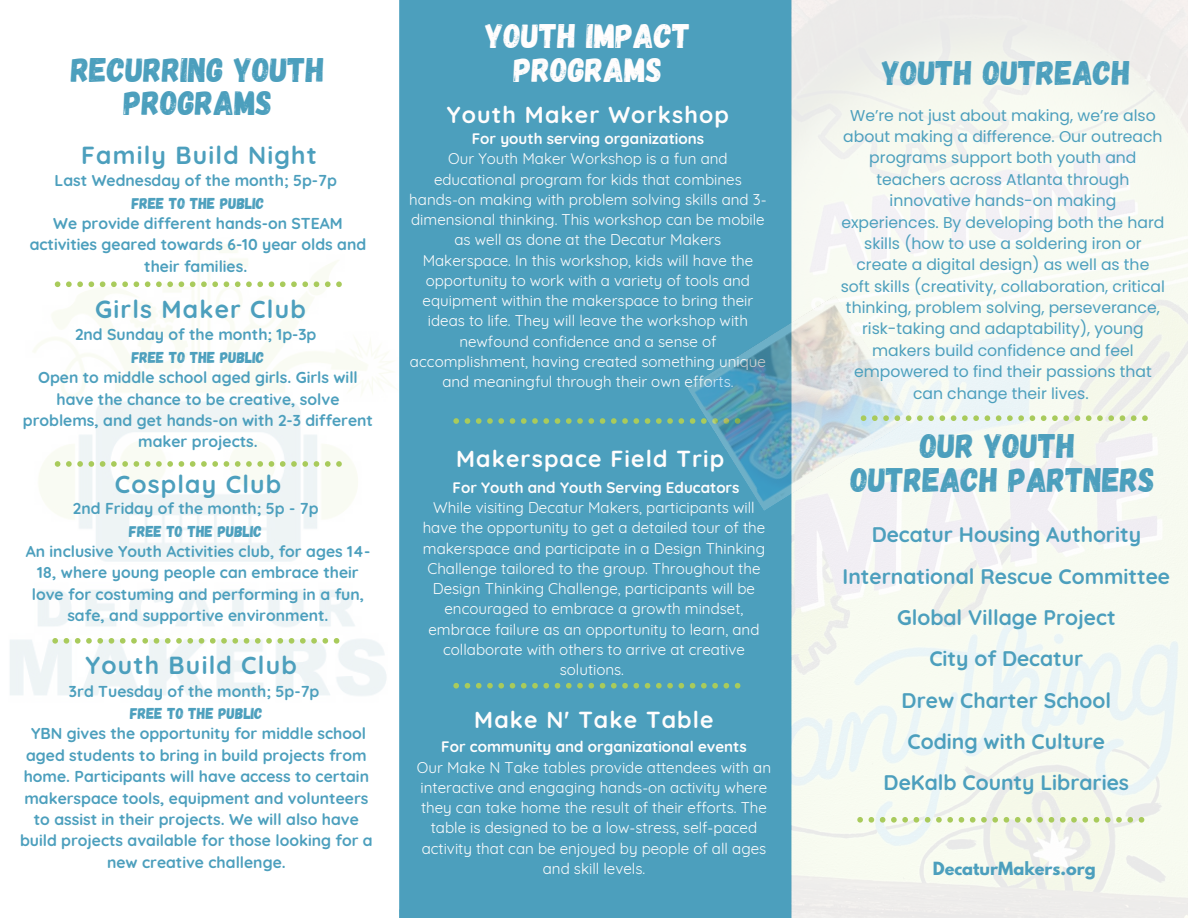
<style>
.page{position:relative;width:1188px;height:918px;background:#fff}
.page>*{position:absolute;margin:0;border:0;box-sizing:border-box;transform-origin:0 0}
.t1{font:34.05px/33.8px "Gagalin";color:#4c9fbd;text-align:center}
.t2{font:34.05px/33.8px "Gagalin";color:#fffdfd;text-align:center}
.t3{font:700 24.6px "Quicksand";letter-spacing:.05em;color:#4c9fbd}
.t4{font:700 23.1px "Quicksand";letter-spacing:.05em;color:#fffdfd}
.t5{font:700 21px/41.2px "Quicksand";color:#4c9fbd;text-align:center}
.t6{font:700 16.05px "League Spartan";color:#4c9fbd}
.t7{font:700 15.75px/21.3px "Quicksand";color:#4c9fbd;text-align:center}
.t8{font:15.75px "Gagalin";color:#4c9fbd}
.t9{font:15.6px/21.3px "Poppins";color:#4c9fbd;text-align:center}
.t10{font:15.15px/20.2px "Quicksand";color:#fffdfd;text-align:center}
.t11{font:700 15.15px "Quicksand";color:#fffdfd}
</style>
<div class="page">
<div style="left:399px;top:0;width:393px;height:918px;background:#4c9fbd"></div>
<svg style="left:453px;top:418px;width:234px;height:6px"></svg>
<svg style="left:453px;top:683px;width:287px;height:6px;background:#6eaf98"></svg>
<img style="left:687px;top:295px;width:225px;height:216px">
<svg style="left:55px;top:281px;width:287px;height:6px"></svg>
<svg style="left:55px;top:461px;width:287px;height:6px"></svg>
<svg style="left:52px;top:638px;width:287px;height:6px"></svg>
<svg style="left:861px;top:415px;width:287px;height:6px;background:#d1e3b9"></svg>
<svg style="left:857px;top:817px;width:287px;height:6px"></svg>
<h1 class="t1" style="left:71px;top:51px;width:255px">RECURRING YOUTH<br>PROGRAMS</h1>
<h2 class="t3" style="left:81px;top:139px;width:237px">Family Build Night</h2>
<p class="t7" style="left:55px;top:170px;width:284px">Last Wednesday of the month; 5p-7p</p>
<p class="t8" style="left:132px;top:193px;width:134px">FREE TO THE PUBLIC</p>
<p class="t7" style="left:30px;top:212px;width:338px">We provide different hands-on STEAM activities geared towards 6-10 year olds and their families.</p>
<h2 class="t3" style="left:95px;top:293px;width:212px">Girls Maker Club</h2>
<p class="t7" style="left:75px;top:324px;width:243px">2nd Sunday of the month; 1p-3p</p>
<p class="t8" style="left:132px;top:347px;width:134px">FREE TO THE PUBLIC</p>
<p class="t7" style="left:23px;top:367px;width:352px">Open to middle school aged girls. Girls will have the chance to be creative, solve problems, and get hands-on with 2-3 different maker projects.</p>
<h2 class="t3" style="left:115px;top:468px;width:168px">Cosplay Club</h2>
<p class="t7" style="left:73px;top:498px;width:247px">2nd Friday of the month; 5p - 7p</p>
<p class="t8" style="left:129px;top:521px;width:134px">FREE TO THE PUBLIC</p>
<p class="t7" style="left:26px;top:541px;width:346px">An inclusive Youth Activities club, for ages 14- 18, where young people can embrace their love for costuming and performing in a fun, safe, and supportive environment.</p>
<h2 class="t3" style="left:86px;top:650px;width:213px">Youth Build Club</h2>
<p class="t7" style="left:69px;top:680px;width:252px">3rd Tuesday of the month; 5p-7p</p>
<p class="t8" style="left:130px;top:703px;width:134px">FREE TO THE PUBLIC</p>
<p class="t7" style="left:20px;top:723px;width:354px">YBN gives the opportunity for middle school aged students to bring in build projects from home. Participants will have access to certain makerspace tools, equipment and volunteers to assist in their projects. We will also have build projects available for those looking for a new creative challenge.</p>
<h1 class="t2" style="left:485px;top:17px;width:206px">YOUTH IMPACT<br>PROGRAMS</h1>
<h3 class="t4" style="left:447px;top:100px;width:284px">Youth Maker Workshop</h3>
<p class="t11" style="left:472px;top:129px;width:234px">For youth serving organizations</p>
<p class="t10" style="left:409px;top:149px;width:359px">Our Youth Maker Workshop is a fun and educational program for kids that combines hands-on making with problem solving skills and 3- dimensional thinking. This workshop can be mobile as well as done at the Decatur Makers Makerspace. In this workshop, kids will have the opportunity to work with a variety of tools and equipment within the makerspace to bring their ideas to life. They will leave the workshop with newfound confidence and a sense of accomplishment, having created something unique and meaningful through their own efforts.</p>
<h3 class="t4" style="left:456px;top:444px;width:270px">Makerspace Field Trip</h3>
<p class="t11" style="left:453px;top:478px;width:288px">For Youth and Youth Serving Educators</p>
<p class="t10" style="left:423px;top:497px;width:344px">While visiting Decatur Makers, participants will have the opportunity to get a detailed tour of the makerspace and participate in a Design Thinking Challenge tailored to the group. Throughout the Design Thinking Challenge, participants will be encouraged to embrace a growth mindset, embrace failure as an opportunity to learn, and collaborate with others to arrive at creative solutions.</p>
<h3 class="t4" style="left:474px;top:705px;width:241px">Make N' Take Table</h3>
<p class="t11" style="left:441px;top:737px;width:307px">For community and organizational events</p>
<p class="t10" style="left:417px;top:757px;width:356px">Our Make N Take tables provide attendees with an interactive and engaging hands-on activity where they can take home the result of their efforts. The table is designed to be a low-stress, self-paced activity that can be enjoyed by people of all ages and skill levels.</p>
<h1 class="t1" style="left:882px;top:54px;width:250px">YOUTH OUTREACH</h1>
<p class="t9" style="left:841px;top:105px;width:326px">We’re not just about making, we’re also about making a difference. Our outreach programs support both youth and teachers across Atlanta through innovative hands-on making experiences. By developing both the hard skills (how to use a soldering iron or create a digital design) as well as the soft skills (creativity, collaboration, critical thinking, problem solving, perseverance, risk-taking and adaptability), young makers build confidence and feel empowered to find their passions that can change their lives.</p>
<h1 class="t1" style="left:851px;top:427px;width:306px">OUR YOUTH<br>OUTREACH PARTNERS</h1>
<h3 class="t5" style="left:843px;top:514px;width:329px">Decatur Housing Authority<br>International Rescue Committee<br>Global Village Project<br>City of Decatur<br>Drew Charter School<br>Coding with Culture<br>DeKalb County Libraries</h3>
<p class="t6" style="left:933px;top:861px;width:164px">DecaturMakers.org</p>
</div>
